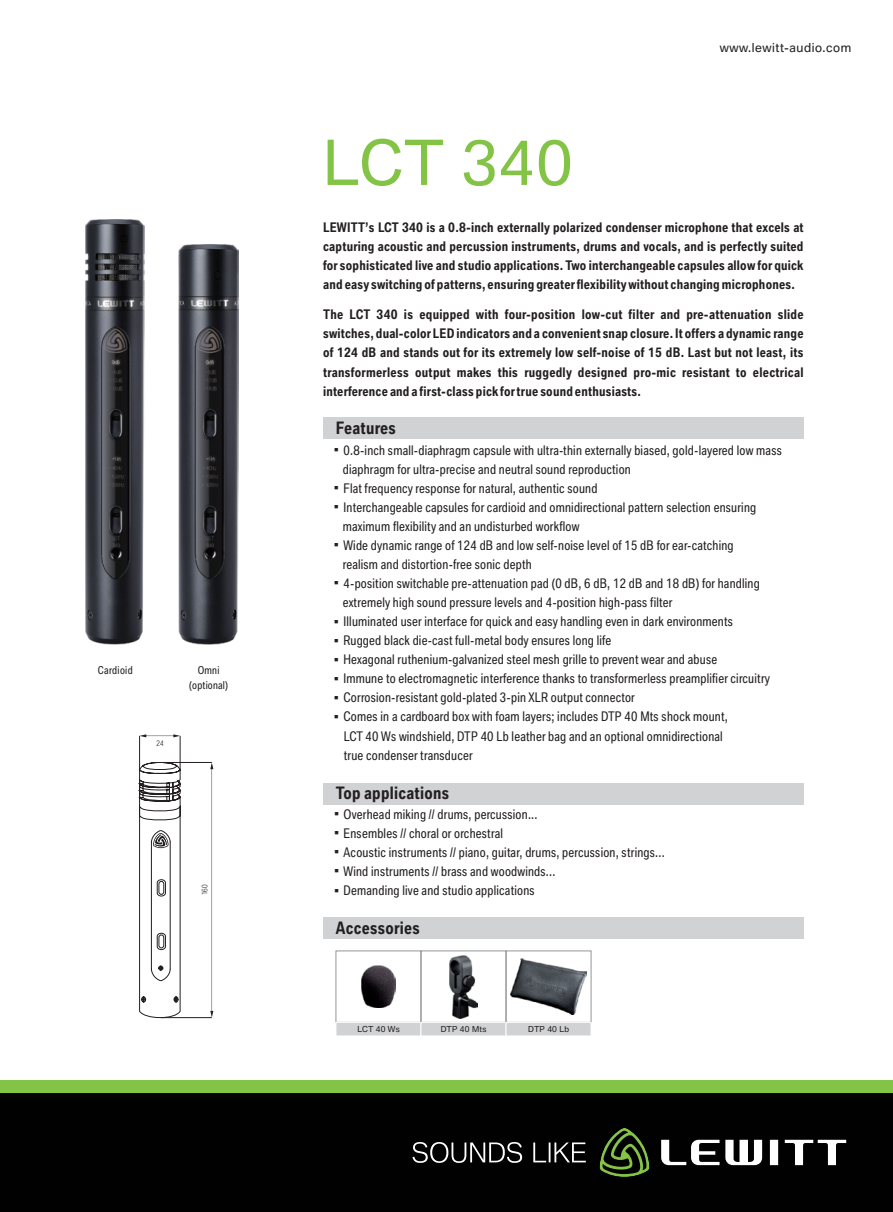
<style>
.page{position:relative;width:893px;height:1212px;background:#fff}
.page>*{position:absolute;margin:0;border:0;box-sizing:border-box;transform-origin:0 0}
.t1{font:60px "BMW Type";letter-spacing:.015em;color:#83c447}
.t2{font:700 condensed 16.5px "BMW Type";letter-spacing:.015em;color:#231f20}
.t3{font:condensed 12.75px/19px "BMW Type";letter-spacing:.015em;color:#231f20}
.t4{font:700 condensed 12.75px/19.2px "BMW Type";letter-spacing:.015em;color:#231f20;text-align:justify}
.t5{font:12px "BMW Type";letter-spacing:.045em;color:#231f20}
.t6{font:condensed 10.5px/14.5px "BMW Type";letter-spacing:.015em;color:#231f20;text-align:center}
.t7{font:condensed 10.5px "BMW Type";letter-spacing:.035em;color:#231f20}
.t8{font:7.95px "BMW Type";letter-spacing:.025em;color:#231f20}
.t9{font:300 condensed 7.5px "BMW Type";color:#231f20}
.t10{font:4.5px "ST Xinwei";color:#231f20}
</style>
<div class="page">
<div style="left:0;top:1093px;width:893px;height:119px;background:#010101"></div>
<div style="left:0;top:1080px;width:893px;height:13px;background:#83c447"></div>
<svg style="left:412px;top:1128px;width:434px;height:49px"></svg>
<div style="left:323px;top:418px;width:481px;height:21px;background:#d1d2d4"></div>
<div style="left:323px;top:783px;width:481px;height:22px;background:#d1d2d4"></div>
<div style="left:323px;top:917px;width:481px;height:21px;background:#d1d2d4"></div>
<div style="left:336px;top:1022px;width:85px;height:14px;background:#d1d2d4;border:1px solid #fff"></div>
<img style="left:362px;top:966px;width:33px;height:42px">
<div style="left:421px;top:951px;width:85px;height:71px;border:1px solid #939598"></div>
<div style="left:421px;top:1022px;width:85px;height:14px;background:#d1d2d4;border:1px solid #fff"></div>
<img style="left:450px;top:955px;width:27px;height:63px">
<div style="left:506px;top:1022px;width:85px;height:14px;background:#d1d2d4;border:1px solid #fff"></div>
<img style="left:510px;top:958px;width:77px;height:57px">
<svg style="left:138px;top:760px;width:43px;height:259px"></svg>
<hr style="left:161px;top:762px;width:51px;height:1px;background:#231f20">
<svg style="left:210px;top:762px;width:3px;height:255px"></svg>
<hr style="left:161px;top:1017px;width:51px;height:1px;background:#231f20">
<hr style="left:139px;top:736px;width:1px;height:34px;background:#231f20">
<svg style="left:140px;top:734px;width:40px;height:3px"></svg>
<hr style="left:180px;top:736px;width:1px;height:34px;background:#231f20">
<img style="left:85px;top:219px;width:60px;height:426px">
<img style="left:179px;top:245px;width:59px;height:400px">
<p class="t7" style="left:98px;top:666px;width:36px">Cardioid</p>
<p class="t9" style="left:156px;top:740px;width:9px">24</p>
<p class="t6" style="left:189px;top:664px;width:40px">Omni (optional)</p>
<p class="t9" style="left:202px;top:895px;width:13px;rotate:-90deg">160</p>
<h1 class="t1" style="left:323px;top:140px;width:251px">LCT 340</h1>
<p class="t5" style="left:720px;top:43px;width:133px">www.lewitt-audio.com</p>
<p class="t4" style="left:323px;top:218px;width:482px">LEWITT’s LCT 340 is a 0.8-inch externally polarized condenser microphone that excels at capturing acoustic and percussion instruments, drums and vocals, and is perfectly suited for sophisticated live and studio applications. Two interchangeable capsules allow for quick and easy switching of patterns, ensuring greater flexibility without changing microphones.</p>
<p class="t4" style="left:323px;top:306px;width:482px">The LCT 340 is equipped with four-position low-cut filter and pre-attenuation slide switches, dual-color LED indicators and a convenient snap closure. It offers a dynamic range of 124 dB and stands out for its extremely low self-noise of 15 dB. Last but not least, its transformerless output makes this ruggedly designed pro-mic resistant to electrical interference and a first-class pick for true sound enthusiasts.</p>
<p class="t2" style="left:336px;top:422px;width:61px">Features</p>
<p class="t3" style="left:343px;top:441px;width:441px">0.8-inch small-diaphragm capsule with ultra-thin externally biased, gold-layered low mass diaphragm for ultra-precise and neutral sound reproduction<br>Flat frequency response for natural, authentic sound<br>Interchangeable capsules for cardioid and omnidirectional pattern selection ensuring maximum flexibility and an undisturbed workflow<br>Wide dynamic range of 124 dB and low self-noise level of 15 dB for ear-catching<br>realism and distortion-free sonic depth<br>4-position switchable pre-attenuation pad (0 dB, 6 dB, 12 dB and 18 dB) for handling extremely high sound pressure levels and 4-position high-pass filter<br>Illuminated user interface for quick and easy handling even in dark environments<br>Rugged black die-cast full-metal body ensures long life<br>Hexagonal ruthenium-galvanized steel mesh grille to prevent wear and abuse<br>Immune to electromagnetic interference thanks to transformerless preamplifier circuitry Corrosion-resistant gold-plated 3-pin XLR output connector<br>Comes in a cardboard box with foam layers; includes DTP 40 Mts shock mount,<br>LCT 40 Ws windshield, DTP 40 Lb leather bag and an optional omnidirectional<br>true condenser transducer</p>
<p class="t10" style="left:334px;top:447px;width:6px">■</p>
<p class="t10" style="left:334px;top:485px;width:6px">■</p>
<p class="t10" style="left:334px;top:504px;width:6px">■</p>
<p class="t10" style="left:334px;top:543px;width:6px">■</p>
<p class="t10" style="left:334px;top:581px;width:6px">■</p>
<p class="t10" style="left:334px;top:619px;width:6px">■</p>
<p class="t10" style="left:334px;top:638px;width:6px">■</p>
<p class="t10" style="left:334px;top:657px;width:6px">■</p>
<p class="t10" style="left:334px;top:676px;width:6px">■</p>
<p class="t10" style="left:334px;top:695px;width:6px">■</p>
<p class="t10" style="left:334px;top:714px;width:6px">■</p>
<p class="t2" style="left:336px;top:786px;width:115px">Top applications</p>
<p class="t3" style="left:343px;top:806px;width:323px">Overhead miking // drums, percussion...<br>Ensembles // choral or orchestral<br>Acoustic instruments // piano, guitar, drums, percussion, strings...<br>Wind instruments // brass and woodwinds...<br>Demanding live and studio applications</p>
<p class="t10" style="left:334px;top:812px;width:6px">■</p>
<p class="t10" style="left:334px;top:831px;width:6px">■</p>
<p class="t10" style="left:334px;top:850px;width:6px">■</p>
<p class="t10" style="left:334px;top:869px;width:6px">■</p>
<p class="t10" style="left:334px;top:888px;width:6px">■</p>
<p class="t2" style="left:336px;top:921px;width:86px">Accessories</p>
<p class="t8" style="left:357px;top:1026px;width:44px">LCT 40 Ws</p>
<p class="t8" style="left:441px;top:1026px;width:47px">DTP 40 Mts</p>
<p class="t8" style="left:528px;top:1026px;width:42px">DTP 40 Lb</p>
</div>
